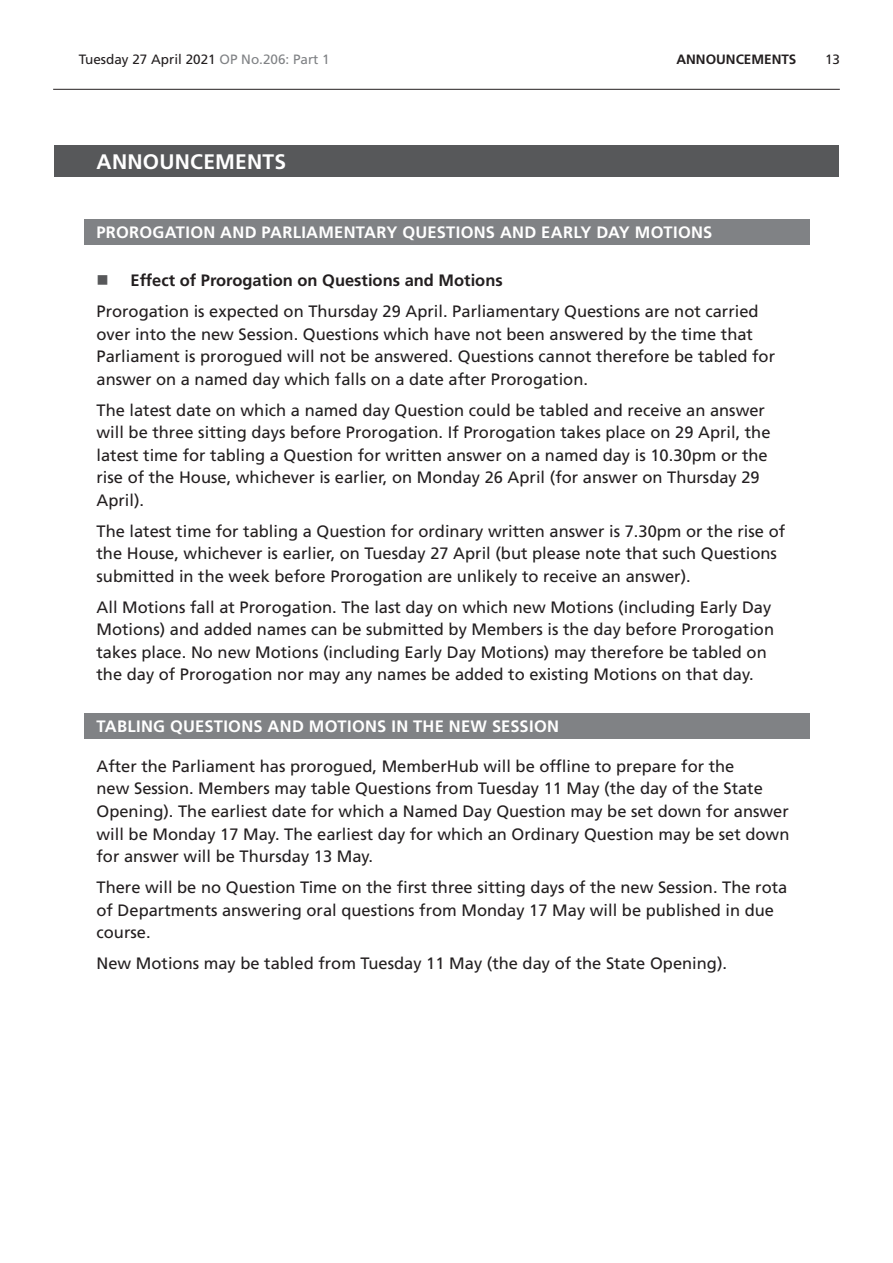
<style>
.page{position:relative;width:893px;height:1263px;background:#fff}
.page>*{position:absolute;margin:0;border:0;box-sizing:border-box;transform-origin:0 0}
.Heading1Grey{font:700 21px "Frutiger LT Std";letter-spacing:.015em;color:#fff}
.t1{font:16.5px/22.5px "Frutiger LT Std";color:#231f20}
.Heading2Grey{font:700 16.5px "Frutiger LT Std";letter-spacing:.015em;color:#fff}
.t2{font:700 16.5px "Frutiger LT Std";color:#231f20}
.t3{font:13.5px "Frutiger LT Std";color:#231f20}
.t4{font:700 13.5px "Frutiger LT Std";color:#231f20}
.s1{color:#808285}
</style>
<div class="page">
<hr style="left:53px;top:89px;width:787px;height:1px;background:#231f20">
<div style="left:54px;top:146px;width:785px;height:31px;background:#57585a"></div>
<div style="left:84px;top:219px;width:725px;height:25px;background:#808285"></div>
<div style="left:84px;top:714px;width:725px;height:25px;background:#808285"></div>
<p class="t3" style="left:79px;top:52px;width:253px">Tuesday 27 April 2021 <span class="s1">OP No.206: Part 1</span></p>
<p class="t4" style="left:676px;top:52px;width:20px">Announcements</p>
<p class="t3" style="left:825px;top:52px;width:17px">13</p>
<h2 class="Heading1Grey" style="left:97px;top:149px;width:191px">ANNOUNCEMENTS</h2>
<h2 class="Heading2Grey" style="left:97px;top:223px;width:617px">PROROGATION AND PARLIAMENTARY QUESTIONS AND EARLY DAY MOTIONS</h2>
<p class="t2" style="left:131px;top:271px;width:374px">Effect of Prorogation on Questions and Motions</p>
<p class="t1" style="left:97px;top:300px;width:680px">Prorogation is expected on Thursday 29 April. Parliamentary Questions are not carried over into the new Session. Questions which have not been answered by the time that Parliament is prorogued will not be answered. Questions cannot therefore be tabled for answer on a named day which falls on a date after Prorogation.</p>
<p class="t1" style="left:97px;top:399px;width:675px">The latest date on which a named day Question could be tabled and receive an answer will be three sitting days before Prorogation. If Prorogation takes place on 29 April, the latest time for tabling a Question for written answer on a named day is 10.30pm or the rise of the House, whichever is earlier, on Monday 26 April (for answer on Thursday 29<br>April).</p>
<p class="t1" style="left:97px;top:520px;width:690px">The latest time for tabling a Question for ordinary written answer is 7.30pm or the rise of the House, whichever is earlier, on Tuesday 27 April (but please note that such Questions submitted in the week before Prorogation are unlikely to receive an answer).</p>
<p class="t1" style="left:97px;top:596px;width:679px">All Motions fall at Prorogation. The last day on which new Motions (including Early Day Motions) and added names can be submitted by Members is the day before Prorogation takes place. No new Motions (including Early Day Motions) may therefore be tabled on the day of Prorogation nor may any names be added to existing Motions on that day.</p>
<h2 class="Heading2Grey" style="left:97px;top:717px;width:464px">TABLING QUESTIONS AND MOTIONS IN THE NEW SESSION</h2>
<p class="t1" style="left:97px;top:755px;width:694px">After the Parliament has prorogued, MemberHub will be offline to prepare for the<br>new Session. Members may table Questions from Tuesday 11 May (the day of the State Opening). The earliest date for which a Named Day Question may be set down for answer will be Monday 17 May. The earliest day for which an Ordinary Question may be set down for answer will be Thursday 13 May.</p>
<p class="t1" style="left:97px;top:876px;width:692px">There will be no Question Time on the first three sitting days of the new Session. The rota of Departments answering oral questions from Monday 17 May will be published in due course.</p>
<p class="t1" style="left:97px;top:952px;width:632px">New Motions may be tabled from Tuesday 11 May (the day of the State Opening).</p>
</div>
